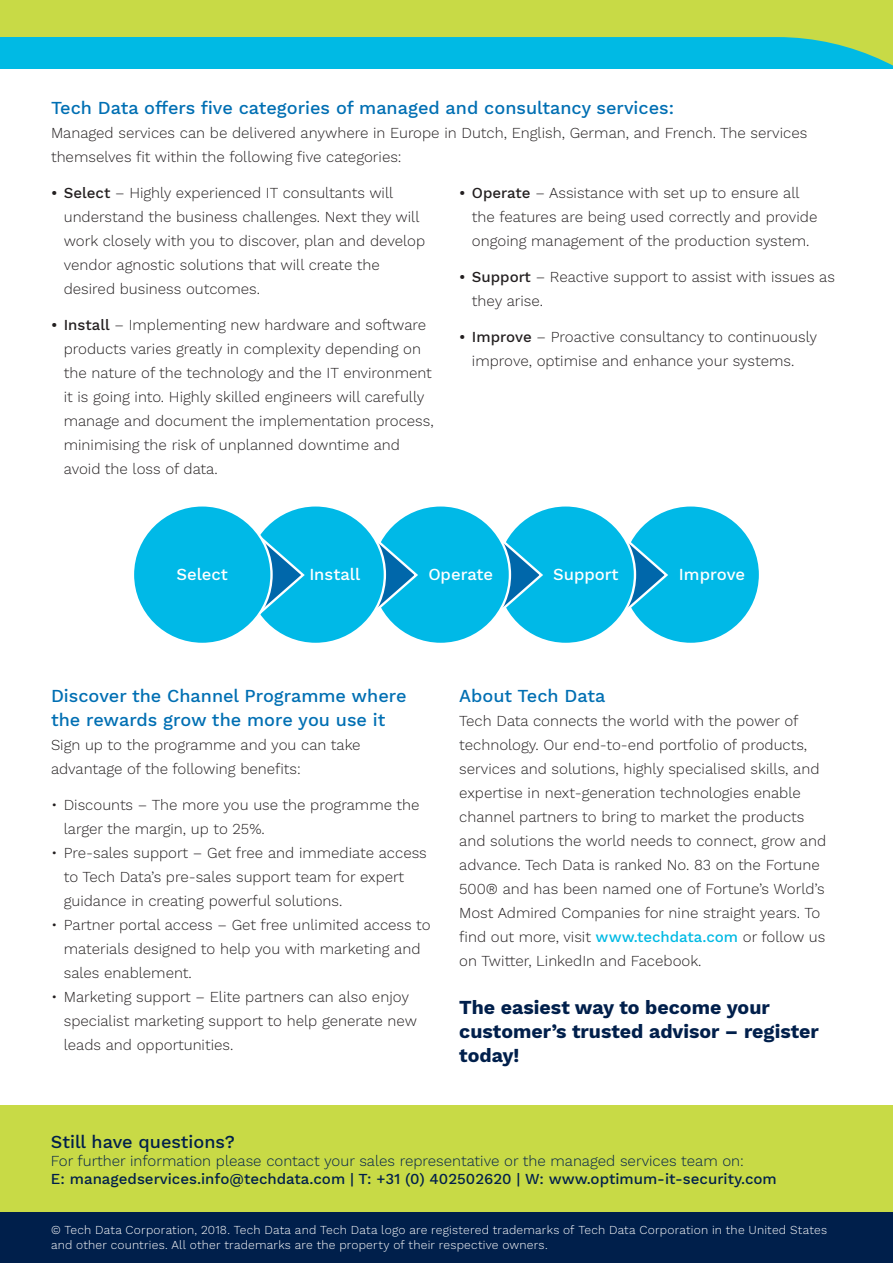
<style>
.page{position:relative;width:893px;height:1263px;background:#fff}
.page>*{position:absolute;margin:0;border:0;box-sizing:border-box;transform-origin:0 0}
.t1{font:700 19.5px/24px "Work Sans";color:#001f4b}
.t2{font:500 18px/24px "Work Sans";color:#006fb3}
.t3{font:500 18px "Work Sans";color:#001f4b}
.t4{font:500 16.65px "Work Sans";color:#fff}
.t5{font:300 15px/24px "Work Sans";color:#231f20}
.t6{font:300 15px "Work Sans";color:#001f4b}
.t7{font:500 15px "Work Sans";color:#001f4b}
.t8{font:300 12px/14.4px "Work Sans";letter-spacing:.015em;color:#fff}
.s1{font-weight:500}
.s2{font-weight:500;color:#00bae4}
</style>
<div class="page">
<div style="left:0;top:0;width:893px;height:37px;background:#c8da46"></div>
<div style="left:0;top:37px;width:893px;height:31px;background:#00bae4"></div>
<div style="left:0;top:1212px;width:893px;height:51px;background:#001f4b"></div>
<div style="left:621px;top:505px;width:139px;height:139px;background:#00b9e7;border-radius:50%"></div>
<svg style="left:628px;top:510px;width:41px;height:129px"></svg>
<div style="left:496px;top:505px;width:139px;height:139px;background:#00b9e7;border-radius:50%"></div>
<svg style="left:502px;top:510px;width:42px;height:129px"></svg>
<div style="left:371px;top:505px;width:139px;height:139px;background:#00b9e7;border-radius:50%"></div>
<svg style="left:377px;top:510px;width:42px;height:129px"></svg>
<div style="left:246px;top:505px;width:139px;height:139px;background:#00b9e7;border-radius:50%"></div>
<svg style="left:259px;top:510px;width:46px;height:129px"></svg>
<div style="left:133px;top:505px;width:139px;height:139px;background:#00b9e7;border-radius:50%"></div>
<div style="left:0;top:1106px;width:893px;height:106px;background:#c8da46"></div>
<p class="t2" style="left:51px;top:97px;width:625px">Tech Data offers five categories of managed and consultancy services:</p>
<p class="t5" style="left:51px;top:122px;width:758px">Managed services can be delivered anywhere in Europe in Dutch, English, German, and French. The services themselves fit within the following five categories:</p>
<p class="t5" style="left:64px;top:182px;width:363px;text-indent:-13px"><span class="s1">• Select</span> – Highly experienced IT consultants will understand the business challenges. Next they will work closely with you to discover, plan and develop vendor agnostic solutions that will create the desired business outcomes.</p>
<p class="t5" style="left:64px;top:314px;width:371px;text-indent:-13px"><span class="s1">• Install</span> – Implementing new hardware and software products varies greatly in complexity depending on the nature of the technology and the IT environment it is going into. Highly skilled engineers will carefully manage and document the implementation process, minimising the risk of unplanned downtime and avoid the loss of data.</p>
<p class="t5" style="left:472px;top:182px;width:347px;text-indent:-13px"><span class="s1">• Operate</span> – Assistance with set up to ensure all the features are being used correctly and provide ongoing management of the production system.</p>
<p class="t5" style="left:472px;top:266px;width:364px;text-indent:-13px"><span class="s1">• Support</span> – Reactive support to assist with issues as they arise.</p>
<p class="t5" style="left:472px;top:326px;width:347px;text-indent:-13px"><span class="s1">• Improve</span> – Proactive consultancy to continuously improve, optimise and enhance your systems.</p>
<p class="t4" style="left:176px;top:564px;width:53px">Select</p>
<p class="t4" style="left:309px;top:564px;width:52px">Install</p>
<p class="t4" style="left:428px;top:564px;width:66px">Operate</p>
<p class="t4" style="left:553px;top:564px;width:67px">Support</p>
<p class="t4" style="left:679px;top:564px;width:68px">Improve</p>
<p class="t2" style="left:51px;top:685px;width:357px">Discover the Channel Programme where the rewards grow the more you use it</p>
<p class="t5" style="left:51px;top:734px;width:311px">Sign up to the programme and you can take advantage of the following benefits:</p>
<p class="t5" style="left:64px;top:794px;width:357px;text-indent:-13px">• Discounts – The more you use the programme the larger the margin, up to 25%.</p>
<p class="t5" style="left:64px;top:842px;width:365px;text-indent:-13px">• Pre-sales support – Get free and immediate access to Tech Data’s pre-sales support team for expert guidance in creating powerful solutions.</p>
<p class="t5" style="left:64px;top:914px;width:368px;text-indent:-13px">• Partner portal access – Get free unlimited access to materials designed to help you with marketing and sales enablement.</p>
<p class="t5" style="left:64px;top:986px;width:355px;text-indent:-13px">• Marketing support – Elite partners can also enjoy specialist marketing support to help generate new leads and opportunities.</p>
<p class="t2" style="left:459px;top:685px;width:148px">About Tech Data</p>
<p class="t5" style="left:459px;top:710px;width:368px">Tech Data connects the world with the power of technology. Our end-to-end portfolio of products, services and solutions, highly specialised skills, and expertise in next-generation technologies enable channel partners to bring to market the products and solutions the world needs to connect, grow and advance. Tech Data is ranked No. 83 on the Fortune 500® and has been named one of Fortune’s World’s Most Admired Companies for nine straight years. To find out more, visit <span class="s2">www.techdata.com</span> or follow us on Twitter, LinkedIn and Facebook.</p>
<h1 class="t1" style="left:459px;top:996px;width:361px">The easiest way to become your customer’s trusted advisor – register today!</h1>
<p class="t3" style="left:51px;top:1131px;width:185px">Still have questions?</p>
<p class="t6" style="left:51px;top:1152px;width:695px">For further information please contact your sales representative or the managed services team on:</p>
<p class="t7" style="left:51px;top:1170px;width:727px">E: managedservices.info@techdata.com | T: +31 (0) 402502620 | W: www.optimum-it-security.com</p>
<p class="t8" style="left:51px;top:1223px;width:778px">© Tech Data Corporation, 2018. Tech Data and Tech Data logo are registered trademarks of Tech Data Corporation in the United States and other countries. All other trademarks are the property of their respective owners.</p>
</div>
